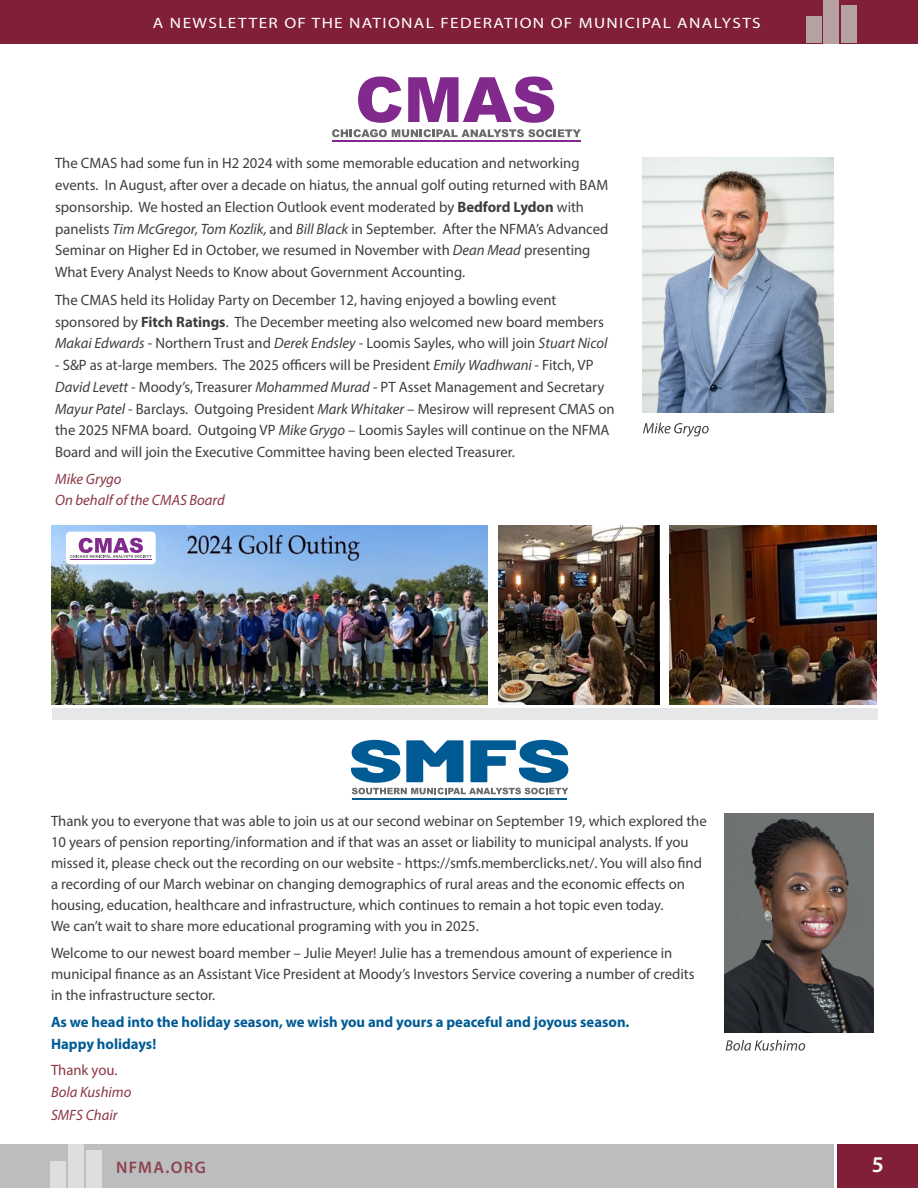
<style>
.page{position:relative;width:918px;height:1188px;background:#fff}
.page>*{position:absolute;margin:0;border:0;box-sizing:border-box;transform-origin:0 0}
.t1{font:600 22.5px "Myriad Pro";color:#fff}
.t2{font:600 16.8px "Myriad Pro";letter-spacing:.08em;color:#8d424c}
.t3{font:15px/21.8px "Myriad Pro";color:#3e3e3f}
.t4{font:700 15px/22.5px "Myriad Pro";color:#005b95}
.t5{font:15px "Myriad Pro";letter-spacing:.08em;color:#fff;scale:1.15 1}
.t6{font:italic 15px/21px "Myriad Pro";color:#8b3644}
.t7{font:15px "Myriad Pro";color:#8b3644}
.s1{font-weight:700}
.s2{font-style:italic}
</style>
<div class="page">
<div style="left:0;top:1145px;width:833px;height:43px;background:#bcbdbf"></div>
<div style="left:838px;top:1145px;width:80px;height:43px;background:#811f38"></div>
<div style="left:0;top:0;width:918px;height:43px;background:#811f38"></div>
<div style="left:51px;top:1161px;width:15px;height:27px;background:#dededf"></div>
<div style="left:68px;top:1145px;width:16px;height:43px;background:#dededf"></div>
<div style="left:86px;top:1150px;width:15px;height:38px;background:#dededf"></div>
<div style="left:806px;top:16px;width:16px;height:27px;background:#b5a1a2"></div>
<div style="left:824px;top:0;width:15px;height:43px;background:#b5a1a2"></div>
<div style="left:841px;top:5px;width:16px;height:38px;background:#b5a1a2"></div>
<img style="left:643px;top:157px;width:190px;height:255px">
<svg style="left:643px;top:423px;width:66px;height:14px"></svg>
<svg style="left:358px;top:76px;width:44px;height:47px"></svg>
<svg style="left:408px;top:76px;width:146px;height:47px"></svg>
<svg style="left:332px;top:129px;width:249px;height:8px"></svg>
<hr style="left:332px;top:141px;width:249px;height:1px;background:#81298d">
<svg style="left:351px;top:740px;width:217px;height:54px"></svg>
<hr style="left:352px;top:798px;width:215px;height:2px;background:#005b95">
<img style="left:724px;top:814px;width:149px;height:218px">
<svg style="left:726px;top:1040px;width:79px;height:11px"></svg>
<div style="left:52px;top:709px;width:826px;height:11px;background:#e6e7e9"></div>
<img style="left:52px;top:525px;width:436px;height:179px">
<img style="left:499px;top:525px;width:160px;height:179px">
<img style="left:669px;top:525px;width:207px;height:179px">
<div style="left:66px;top:532px;width:90px;height:32px;background:#fff;border-radius:4px"></div>
<svg style="left:70px;top:538px;width:82px;height:20px"></svg>
<hr style="left:70px;top:559px;width:82px;height:1px;background:#81298d">
<p class="t5" style="left:153px;top:14px;width:530px">A NEWSLETTER OF THE NATIONAL FEDERATION OF MUNICIPAL ANALYSTS</p>
<p class="t3" style="left:55px;top:152px;width:555px">The CMAS had some fun in H2 2024 with some memorable education and networking events. In August, after over a decade on hiatus, the annual golf outing returned with BAM sponsorship. We hosted an Election Outlook event moderated by <span class="s1">Bedford Lydon</span> with panelists <span class="s2">Tim McGregor, Tom Kozlik,</span> and <span class="s2">Bill Black</span> in September. After the NFMA’s Advanced Seminar on Higher Ed in October, we resumed in November with <span class="s2">Dean Mead</span> presenting What Every Analyst Needs to Know about Government Accounting.</p>
<p class="t3" style="left:55px;top:289px;width:554px">The CMAS held its Holiday Party on December 12, having enjoyed a bowling event sponsored by <span class="s1">Fitch Ratings</span>. The December meeting also welcomed new board members<br><span class="s2">Makai Edwards</span> - Northern Trust and <span class="s2">Derek Endsley</span> - Loomis Sayles, who will join <span class="s2">Stuart Nicol</span></p>
<p class="t3" style="left:55px;top:354px;width:561px">- S&amp;P as at-large members. The 2025 officers will be President <span class="s2">Emily Wadhwani</span> - Fitch, VP <span class="s2">David Levett</span> - Moody’s, Treasurer <span class="s2">Mohammed Murad</span> - PT Asset Management and Secretary <span class="s2">Mayur Patel</span> - Barclays. Outgoing President <span class="s2">Mark Whitaker</span> – Mesirow will represent CMAS on the 2025 NFMA board. Outgoing VP <span class="s2">Mike Grygo</span> – Loomis Sayles will continue on the NFMA Board and will join the Executive Committee having been elected Treasurer.</p>
<p class="t6" style="left:55px;top:468px;width:171px">Mike Grygo<br>On behalf of the CMAS Board</p>
<p class="t3" style="left:51px;top:810px;width:657px;line-height:21px">Thank you to everyone that was able to join us at our second webinar on September 19, which explored the 10 years of pension reporting/information and if that was an asset or liability to municipal analysts. If you missed it, please check out the recording on our website - https://smfs.memberclicks.net/. You will also find a recording of our March webinar on changing demographics of rural areas and the economic effects on housing, education, healthcare and infrastructure, which continues to remain a hot topic even today.<br>We can’t wait to share more educational programing with you in 2025.</p>
<p class="t3" style="left:51px;top:942px;width:645px;line-height:21px">Welcome to our newest board member – Julie Meyer! Julie has a tremendous amount of experience in municipal finance as an Assistant Vice President at Moody’s Investors Service covering a number of credits in the infrastructure sector.</p>
<p class="t4" style="left:51px;top:1010px;width:580px">As we head into the holiday season, we wish you and yours a peaceful and joyous season.<br>Happy holidays!</p>
<p class="t7" style="left:51px;top:1060px;width:68px">Thank you.</p>
<p class="t6" style="left:51px;top:1081px;width:82px;line-height:22.5px">Bola Kushimo<br>SMFS Chair</p>
<p class="t2" style="left:116px;top:1157px;width:91px">NFMA.ORG</p>
<h1 class="t1" style="left:872px;top:1150px;width:14px">5</h1>
</div>
